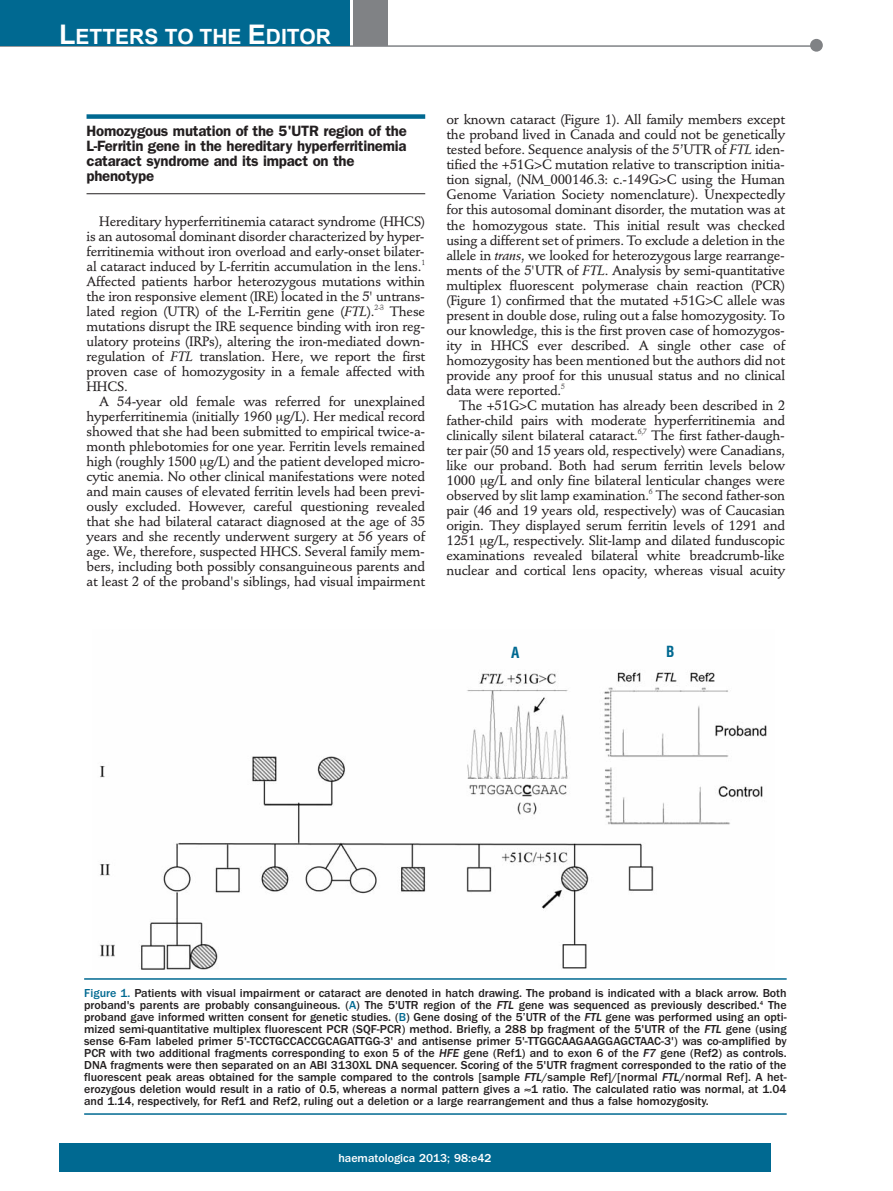
<style>
.page{position:relative;width:893px;height:1191px;background:#fff}
.page>*{position:absolute;margin:0;border:0;box-sizing:border-box;transform-origin:0 0}
.t1{font:700 21px "Arial";color:#fff}
.t2{font:600 15px/15px "Franklin Gothic";letter-spacing:-.015em;color:#231f20}
.t3{font:700 condensed 15px "Helvetica";color:#006991}
.t4{font:500 13.5px/15px "Stempel Schneidler";letter-spacing:-.015em;color:#231f20;text-align:justify}
.t5{font:500 12px/12px "Franklin Gothic";color:#231f20;text-align:justify}
.t6{font:500 12px "Franklin Gothic";color:#fff}
.s1{font-size:27px}
.s2{font-family:"Stempel Schneidler Med";font-weight:400;font-style:italic}
.s3{color:#006991}
.s4{font-style:italic}
</style>
<div class="page">
<div style="left:87px;top:114px;width:338px;height:5px;background:#006991"></div>
<hr style="left:87px;top:193px;width:338px;height:1px;background:#231f20">
<div style="left:59px;top:1143px;width:712px;height:28px;background:#006991"></div>
<hr style="left:0;top:45px;width:820px;height:2px;background:#808285">
<div style="left:810px;top:39px;width:13px;height:13px;background:#808285;border-radius:50%"></div>
<div style="left:354px;top:0;width:34px;height:45px;background:#808285"></div>
<div style="left:0;top:0;width:350px;height:45px;background:#006991"></div>
<img style="left:99px;top:670px;width:668px;height:299px">
<hr style="left:84px;top:978px;width:703px;height:1px;background:#006991">
<hr style="left:84px;top:1113px;width:703px;height:1px;background:#006991">
<h1 class="t1" style="left:59px;top:25px;width:273px"><span class="s1">L</span>ETTERS TO THE <span class="s1">E</span>DITOR</h1>
<p class="t2" style="left:87px;top:124px;width:322px">Homozygous mutation of the 5'UTR region of the L-Ferritin gene in the hereditary hyperferritinemia cataract syndrome and its impact on the phenotype</p>
<p class="t4" style="left:87px;top:215px;width:340px;text-indent:13px">Hereditary hyperferritinemia cataract syndrome (HHCS) is an autosomal dominant disorder characterized by hyper&shy;ferritinemia without iron overload and early-onset bilater&shy;al cataract induced by L-ferritin accumulation in the lens.<sup>1<br></sup>Affected patients harbor heterozygous mutations within the iron responsive element (IRE) located in the 5' untrans&shy;lated region (UTR) of the L-Ferritin gene (<span class="s2">FTL</span>).<sup>2-3</sup> These mutations disrupt the IRE sequence binding with iron reg&shy;ulatory proteins (IRPs), altering the iron-mediated down&shy;regulation of <span class="s2">FTL</span> translation. Here, we report the first proven case of homozygosity in a female affected with HHCS.</p>
<p class="t4" style="left:87px;top:395px;width:340px;text-indent:13px">A 54-year old female was referred for unexplained hyperferritinemia (initially 1960 g/L). Her medical record showed that she had been submitted to empirical twice-a&shy;month phlebotomies for one year. Ferritin levels remained high (roughly 1500 g/L) and the patient developed micro&shy;cytic anemia. No other clinical manifestations were noted and main causes of elevated ferritin levels had been previ&shy;ously excluded. However, careful questioning revealed that she had bilateral cataract diagnosed at the age of 35 years and she recently underwent surgery at 56 years of age. We, therefore, suspected HHCS. Several family mem&shy;bers, including both possibly consanguineous parents and at least 2 of the proband's siblings, had visual impairment</p>
<p class="t4" style="left:446px;top:114px;width:340px">or known cataract (Figure 1). All family members except the proband lived in Canada and could not be genetically tested before. Sequence analysis of the 5’UTR of <span class="s2">FTL</span> iden&shy;tified the +51G&gt;C mutation relative to transcription initia&shy;tion signal, (NM_000146.3: c.-149G&gt;C using the Human Genome Variation Society nomenclature). Unexpectedly for this autosomal dominant disorder, the mutation was at the homozygous state. This initial result was checked using a different set of primers. To exclude a deletion in the allele in <span class="s2">trans</span>, we looked for heterozygous large rearrange&shy;ments of the 5'UTR of <span class="s2">FTL</span>. Analysis by semi-quantitative multiplex fluorescent polymerase chain reaction (PCR) (Figure 1) confirmed that the mutated +51G&gt;C allele was present in double dose, ruling out a false homozygosity. To our knowledge, this is the first proven case of homozygos&shy;ity in HHCS ever described. A single other case of homozygosity has been mentioned but the authors did not provide any proof for this unusual status and no clinical data were reported.<sup>5</sup></p>
<p class="t4" style="left:446px;top:399px;width:340px;text-indent:13px">The +51G&gt;C mutation has already been described in 2 father-child pairs with moderate hyperferritinemia and clinically silent bilateral cataract.<sup>6,7</sup> The first father-daugh&shy;ter pair (50 and 15 years old, respectively) were Canadians, like our proband. Both had serum ferritin levels below 1000 g/L and only fine bilateral lenticular changes were observed by slit lamp examination.<sup>6</sup> The second father-son pair (46 and 19 years old, respectively) was of Caucasian origin. They displayed serum ferritin levels of 1291 and 1251 g/L, respectively. Slit-lamp and dilated funduscopic examinations revealed bilateral white breadcrumb-like nuclear and cortical lens opacity, whereas visual acuity</p>
<p class="t3" style="left:511px;top:644px;width:10px">A</p>
<p class="t3" style="left:666px;top:643px;width:10px">B</p>
<p class="t5" style="left:84px;top:987px;width:704px"><span class="s3">Figure 1.</span> Patients with visual impairment or cataract are denoted in hatch drawing. The proband is indicated with a black arrow. Both proband's parents are probably consanguineous. (<span class="s3">A</span>) The 5'UTR region of the <span class="s4">FTL</span> gene was sequenced as previously described.<sup>4</sup> The proband gave informed written consent for genetic studies. (<span class="s3">B</span>) Gene dosing of the 5’UTR of the <span class="s4">FTL</span> gene was performed using an opti&shy;mized semi-quantitative multiplex fluorescent PCR (SQF-PCR) method. Briefly, a 288 bp fragment of the 5'UTR of the <span class="s4">FTL</span> gene (using sense 6-Fam labeled primer 5'-TCCTGCCACCGCAGATTGG-3' and antisense primer 5'-TTGGCAAGAAGGAGCTAAC-3') was co-amplified by PCR with two additional fragments corresponding to exon 5 of the <span class="s4">HFE</span> gene (Ref1) and to exon 6 of the <span class="s4">F7</span> gene (Ref2) as controls.<br>DNA fragments were then separated on an ABI 3130XL DNA sequencer. Scoring of the 5'UTR fragment corresponded to the ratio of the fluorescent peak areas obtained for the sample compared to the controls [sample <span class="s4">FTL</span>/sample Ref]/[normal <span class="s4">FTL</span>/normal Ref]. A het&shy;erozygous deletion would result in a ratio of 0.5, whereas a normal pattern gives a ≈1 ratio. The calculated ratio was normal, at 1.04 and 1.14, respectively, for Ref1 and Ref2, ruling out a deletion or a large rearrangement and thus a false homozygosity.</p>
<p class="t6" style="left:338px;top:1154px;width:155px">haematologica 2013; 98:e42</p>
</div>
